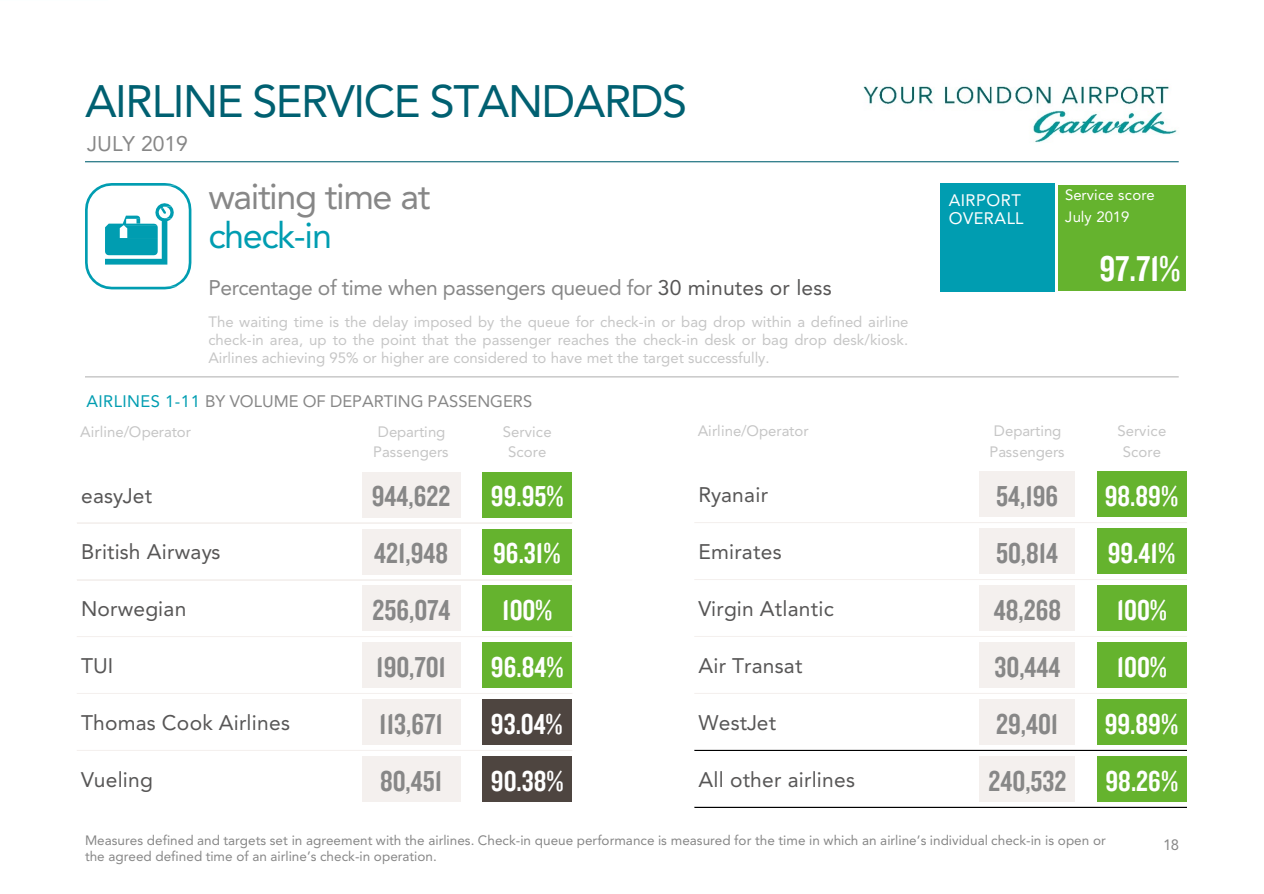
<style>
.page{position:relative;width:1264px;height:894px;background:#fff}
.page>*{position:absolute;margin:0;border:0;box-sizing:border-box;transform-origin:0 0}
.t1{font:45px "Avenir";letter-spacing:-.03em;color:#006071}
.t2{font:37.2px "Knockout HTF49 Liteweight";color:#fff}
.t3{font:36px/39px "Avenir";letter-spacing:-.04em;color:#878787}
.t4{font:30px "Knockout HTF49 Liteweight";letter-spacing:.005em;color:#878787}
.t5{font:30px "Knockout HTF49 Liteweight";color:#fff}
.t6{font:21px "Avenir";letter-spacing:.01em;color:#575656}
.t7{font:21px "Avenir";letter-spacing:-.015em;color:#878787}
.t8{font:16.5px "Avenir";letter-spacing:.005em;color:#878787}
.t9{font:16.5px/18px "Avenir";letter-spacing:.025em;color:#fff}
.t10{font:15px/18px "Avenir";color:#c6c6c6;text-align:justify}
.t11{font:15px "Avenir";color:#878787}
.t12{font:14.85px/21.6px "Avenir";color:#fff}
.t13{font:13.5px "Avenir";color:#878787}
.s1{color:#009db1}
.s2{color:#575656}
</style>
<div class="page">
<hr style="left:0;top:0;width:108px;height:1px;background:#fbffff">
<hr style="left:85px;top:161px;width:1093px;height:1px;background:#006071">
<svg style="left:85px;top:183px;width:106px;height:106px"></svg>
<hr style="left:85px;top:376px;width:1093px;height:1px;background:#c6c6c6">
<div style="left:940px;top:183px;width:114px;height:108px;background:#009db1"></div>
<div style="left:362px;top:471px;width:98px;height:46px;background:#f4f0ee"></div>
<div style="left:482px;top:471px;width:89px;height:46px;background:#65b32e"></div>
<div style="left:362px;top:528px;width:98px;height:46px;background:#f4f0ee"></div>
<div style="left:482px;top:528px;width:89px;height:46px;background:#65b32e"></div>
<div style="left:362px;top:585px;width:98px;height:46px;background:#f4f0ee"></div>
<div style="left:482px;top:585px;width:89px;height:46px;background:#65b32e"></div>
<div style="left:362px;top:642px;width:98px;height:46px;background:#f4f0ee"></div>
<div style="left:482px;top:642px;width:89px;height:46px;background:#65b32e"></div>
<div style="left:362px;top:699px;width:98px;height:46px;background:#f4f0ee"></div>
<div style="left:482px;top:699px;width:89px;height:46px;background:#4e4540"></div>
<div style="left:362px;top:756px;width:98px;height:46px;background:#f4f0ee"></div>
<div style="left:482px;top:756px;width:89px;height:46px;background:#4e4540"></div>
<hr style="left:77px;top:522px;width:494px;height:1px;background:#f4f0ee">
<hr style="left:77px;top:579px;width:494px;height:1px;background:#f4f0ee">
<hr style="left:77px;top:636px;width:494px;height:1px;background:#f4f0ee">
<hr style="left:77px;top:693px;width:494px;height:1px;background:#f4f0ee">
<hr style="left:77px;top:750px;width:494px;height:1px;background:#f4f0ee">
<div style="left:979px;top:471px;width:95px;height:46px;background:#f4f0ee"></div>
<div style="left:1096px;top:471px;width:90px;height:46px;background:#65b32e"></div>
<div style="left:979px;top:528px;width:95px;height:46px;background:#f4f0ee"></div>
<div style="left:1096px;top:528px;width:90px;height:46px;background:#65b32e"></div>
<div style="left:979px;top:585px;width:95px;height:46px;background:#f4f0ee"></div>
<div style="left:1096px;top:585px;width:90px;height:46px;background:#65b32e"></div>
<div style="left:979px;top:642px;width:95px;height:46px;background:#f4f0ee"></div>
<div style="left:1096px;top:642px;width:90px;height:46px;background:#65b32e"></div>
<div style="left:979px;top:699px;width:95px;height:46px;background:#f4f0ee"></div>
<div style="left:1096px;top:699px;width:90px;height:46px;background:#65b32e"></div>
<div style="left:979px;top:756px;width:95px;height:45px;background:#f4f0ee"></div>
<div style="left:1096px;top:756px;width:90px;height:45px;background:#65b32e"></div>
<hr style="left:694px;top:522px;width:492px;height:1px;background:#f4f0ee">
<hr style="left:694px;top:579px;width:492px;height:1px;background:#f4f0ee">
<hr style="left:694px;top:636px;width:492px;height:1px;background:#f4f0ee">
<hr style="left:694px;top:693px;width:492px;height:1px;background:#f4f0ee">
<hr style="left:694px;top:750px;width:492px;height:1px;background:#000">
<hr style="left:694px;top:806px;width:492px;height:1px;background:#000">
<hr style="left:694px;top:807px;width:492px;height:1px;background:#000">
<div style="left:1058px;top:185px;width:127px;height:105px;background:#65b32e"></div>
<img style="left:863px;top:86px;width:314px;height:57px">
<h1 class="t1" style="left:85px;top:75px;width:603px">AIRLINE SERVICE STANDARDS</h1>
<h1 class="t7" style="left:87px;top:132px;width:102px">JULY 2019</h1>
<p class="t3" style="left:208px;top:177px;width:223px">waiting time at <span class="s1">check-in</span></p>
<p class="t7" style="left:208px;top:276px;width:624px">Percentage of time when passengers queued for <span class="s2">30 minutes or less</span></p>
<p class="t10" style="left:208px;top:312px;width:701px">The waiting time is the delay imposed by the queue for check-in or bag drop within a defined airline check-in area, up to the point that the passenger reaches the check-in desk or bag drop desk/kiosk.<br>Airlines achieving 95% or higher are considered to have met the target successfully.</p>
<p class="t8" style="left:86px;top:392px;width:447px"><span class="s1">AIRLINES 1-11</span> BY VOLUME OF DEPARTING PASSENGERS</p>
<p class="t9" style="left:948px;top:191px;width:76px">AIRPORT<br>OVERALL</p>
<p class="t12" style="left:1064px;top:184px;width:91px">Service score<br>July 2019</p>
<p class="t2" style="left:1099px;top:249px;width:82px">97.71%</p>
<p class="t10" style="left:80px;top:422px;width:112px">Airline/Operator</p>
<p class="t10" style="left:378px;top:422px;width:69px">Departing</p>
<p class="t10" style="left:503px;top:422px;width:50px">Service</p>
<p class="t10" style="left:373px;top:442px;width:77px">Passengers</p>
<p class="t10" style="left:508px;top:442px;width:40px">Score</p>
<p class="t6" style="left:81px;top:483px;width:73px">easyJet</p>
<p class="t4" style="left:372px;top:481px;width:80px">944,622</p>
<p class="t5" style="left:491px;top:481px;width:74px">99.95%</p>
<p class="t6" style="left:81px;top:540px;width:141px">British Airways</p>
<p class="t4" style="left:374px;top:538px;width:76px">421,948</p>
<p class="t5" style="left:493px;top:538px;width:69px">96.31%</p>
<p class="t6" style="left:81px;top:596px;width:107px">Norwegian</p>
<p class="t4" style="left:372px;top:594px;width:79px">256,074</p>
<p class="t5" style="left:502px;top:594px;width:52px">100%</p>
<p class="t6" style="left:81px;top:653px;width:34px">TUI</p>
<p class="t4" style="left:376px;top:651px;width:71px">190,701</p>
<p class="t5" style="left:491px;top:651px;width:74px">96.84%</p>
<p class="t6" style="left:81px;top:710px;width:210px">Thomas Cook Airlines</p>
<p class="t4" style="left:379px;top:708px;width:65px">113,671</p>
<p class="t5" style="left:491px;top:708px;width:73px">93.04%</p>
<p class="t6" style="left:81px;top:767px;width:73px">Vueling</p>
<p class="t4" style="left:380px;top:765px;width:64px">80,451</p>
<p class="t5" style="left:491px;top:765px;width:74px">90.38%</p>
<p class="t10" style="left:697px;top:422px;width:112px">Airline/Operator</p>
<p class="t10" style="left:993px;top:422px;width:69px">Departing</p>
<p class="t10" style="left:1117px;top:422px;width:50px">Service</p>
<p class="t10" style="left:989px;top:442px;width:77px">Passengers</p>
<p class="t10" style="left:1122px;top:442px;width:40px">Score</p>
<p class="t6" style="left:698px;top:483px;width:71px">Ryanair</p>
<p class="t4" style="left:995px;top:481px;width:63px">54,196</p>
<p class="t5" style="left:1104px;top:481px;width:75px">98.89%</p>
<p class="t6" style="left:698px;top:539px;width:85px">Emirates</p>
<p class="t4" style="left:995px;top:537px;width:63px">50,814</p>
<p class="t5" style="left:1107px;top:537px;width:69px">99.41%</p>
<p class="t6" style="left:698px;top:596px;width:137px">Virgin Atlantic</p>
<p class="t4" style="left:993px;top:594px;width:69px">48,268</p>
<p class="t5" style="left:1116px;top:594px;width:52px">100%</p>
<p class="t6" style="left:698px;top:653px;width:106px">Air Transat</p>
<p class="t4" style="left:994px;top:651px;width:67px">30,444</p>
<p class="t5" style="left:1116px;top:651px;width:52px">100%</p>
<p class="t6" style="left:698px;top:710px;width:79px">WestJet</p>
<p class="t4" style="left:995px;top:708px;width:64px">29,401</p>
<p class="t5" style="left:1104px;top:708px;width:75px">99.89%</p>
<p class="t6" style="left:698px;top:767px;width:158px">All other airlines</p>
<p class="t4" style="left:988px;top:765px;width:79px">240,532</p>
<p class="t5" style="left:1105px;top:765px;width:74px">98.26%</p>
<p class="t13" style="left:85px;top:832px;width:1022px">Measures defined and targets set in agreement with the airlines. Check-in queue performance is measured for the time in which an airline’s individual check-in is open or</p>
<p class="t11" style="left:1162px;top:836px;width:18px">18</p>
<p class="t13" style="left:85px;top:848px;width:353px">the agreed defined time of an airline’s check-in operation.</p>
</div>
